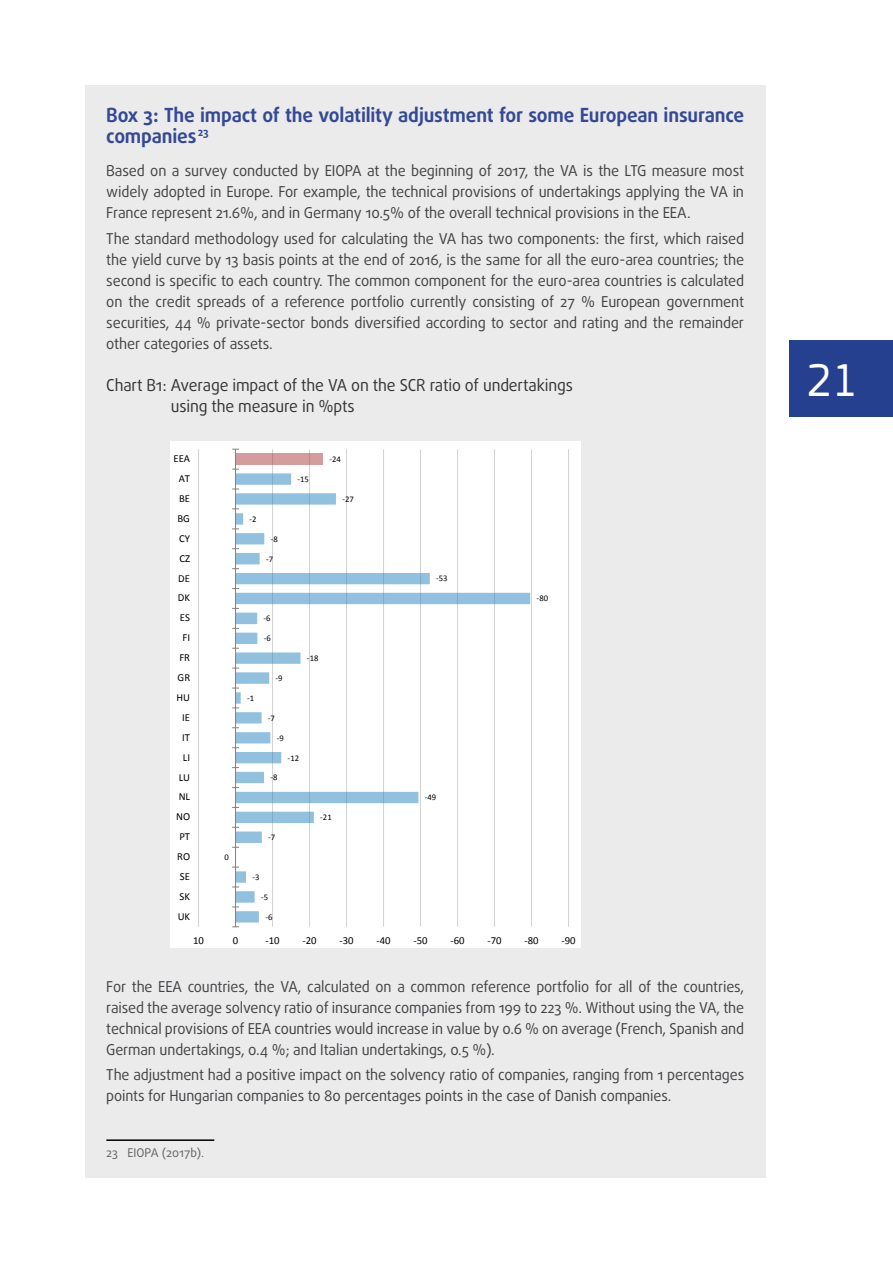
<style>
.page{position:relative;width:893px;height:1263px;background:#fff}
.page>*{position:absolute;margin:0;border:0;box-sizing:border-box;transform-origin:0 0}
.t1{font:48px "EC Square Sans Pro";color:#fff;scale:.95 1}
.Main_text{font:700 19.5px/21px "Daxline Pro";letter-spacing:-.01em;color:#344994}
.Box_Subtitle{font:16.5px/21px "Daxline Pro";letter-spacing:-.01em;color:#333334;scale:.96 1}
.Box_inside_main{font:15px/21px "Daxline Pro";letter-spacing:-.01em;color:#414042;text-align:justify}
.Box_inside_main-2{font:15px/21px "Daxline Pro";letter-spacing:-.01em;color:#414042;text-align:justify;scale:.96 1}
.Footnote{font:12px "Daxline Pro";color:#636466}
.t2{font:10.65px "Calibri";color:#000}
.t3{font:8.7px "Calibri";color:#000}
</style>
<div class="page">
<div style="left:789px;top:340px;width:104px;height:77px;background:#25408f"></div>
<div style="left:85px;top:85px;width:680px;height:1093px;background:#ebebec"></div>
<svg style="left:170px;top:441px;width:410px;height:507px;background:#f5f8fa"></svg>
<hr style="left:106px;top:1139px;width:108px;height:2px;background:#000">
<p class="Main_text" style="left:106px;top:104px;width:639px">Box 3: The impact of the volatility adjustment for some European insurance companies <sup>23</sup></p>
<p class="Box_inside_main" style="left:106px;top:161px;width:639px">Based on a survey conducted by EIOPA at the beginning of 2017, the VA is the LTG measure most widely adopted in Europe. For example, the technical provisions of undertakings applying the VA in France represent 21.6%, and in Germany 10.5% of the overall technical provisions in the EEA.</p>
<p class="Box_inside_main" style="left:106px;top:228px;width:639px">The standard methodology used for calculating the VA has two components: the first, which raised the yield curve by 13 basis points at the end of 2016, is the same for all the euro-area countries; the second is specific to each country. The common component for the euro-area countries is calculated on the credit spreads of a reference portfolio currently consisting of 27 % European government securities, 44 % private-sector bonds diversified according to sector and rating and the remainder other categories of assets.</p>
<p class="Box_Subtitle" style="left:171px;top:375px;width:420px;text-indent:-65px">Chart B1: Average impact of the VA on the SCR ratio of undertakings using the measure in %pts</p>
<p class="t2" style="left:173px;top:452px;width:18px">EEA</p>
<p class="t3" style="left:329px;top:454px;width:13px">-24</p>
<p class="t2" style="left:179px;top:472px;width:13px">AT</p>
<p class="t3" style="left:297px;top:474px;width:13px">-15</p>
<p class="t2" style="left:179px;top:492px;width:13px">BE</p>
<p class="t3" style="left:342px;top:493px;width:13px">-27</p>
<p class="t2" style="left:177px;top:512px;width:14px">BG</p>
<p class="t3" style="left:250px;top:513px;width:9px">-2</p>
<p class="t2" style="left:179px;top:531px;width:12px">CY</p>
<p class="t3" style="left:271px;top:533px;width:9px">-8</p>
<p class="t2" style="left:179px;top:551px;width:12px">CZ</p>
<p class="t3" style="left:266px;top:553px;width:9px">-7</p>
<p class="t2" style="left:178px;top:571px;width:13px">DE</p>
<p class="t3" style="left:436px;top:573px;width:13px">-53</p>
<p class="t2" style="left:178px;top:591px;width:14px">DK</p>
<p class="t3" style="left:537px;top:593px;width:13px">-80</p>
<p class="t2" style="left:180px;top:611px;width:12px">ES</p>
<p class="t3" style="left:264px;top:613px;width:9px">-6</p>
<p class="t2" style="left:182px;top:631px;width:9px">FI</p>
<p class="t3" style="left:264px;top:633px;width:9px">-6</p>
<p class="t2" style="left:179px;top:651px;width:12px">FR</p>
<p class="t3" style="left:307px;top:653px;width:13px">-18</p>
<p class="t2" style="left:178px;top:671px;width:14px">GR</p>
<p class="t3" style="left:276px;top:672px;width:9px">-9</p>
<p class="t2" style="left:177px;top:691px;width:15px">HU</p>
<p class="t3" style="left:247px;top:692px;width:9px">-1</p>
<p class="t2" style="left:182px;top:711px;width:9px">IE</p>
<p class="t3" style="left:268px;top:712px;width:9px">-7</p>
<p class="t2" style="left:182px;top:730px;width:9px">IT</p>
<p class="t3" style="left:277px;top:732px;width:9px">-9</p>
<p class="t2" style="left:183px;top:750px;width:9px">LI</p>
<p class="t3" style="left:288px;top:752px;width:13px">-12</p>
<p class="t2" style="left:179px;top:770px;width:13px">LU</p>
<p class="t3" style="left:270px;top:772px;width:9px">-8</p>
<p class="t2" style="left:179px;top:790px;width:13px">NL</p>
<p class="t3" style="left:425px;top:792px;width:13px">-49</p>
<p class="t2" style="left:176px;top:810px;width:16px">NO</p>
<p class="t3" style="left:320px;top:812px;width:13px">-21</p>
<p class="t2" style="left:179px;top:830px;width:12px">PT</p>
<p class="t3" style="left:268px;top:832px;width:9px">-7</p>
<p class="t2" style="left:177px;top:850px;width:14px">RO</p>
<p class="t3" style="left:224px;top:852px;width:6px">0</p>
<p class="t2" style="left:180px;top:870px;width:12px">SE</p>
<p class="t3" style="left:252px;top:871px;width:9px">-3</p>
<p class="t2" style="left:180px;top:890px;width:12px">SK</p>
<p class="t3" style="left:261px;top:891px;width:9px">-5</p>
<p class="t2" style="left:178px;top:910px;width:14px">UK</p>
<p class="t3" style="left:265px;top:911px;width:9px">-6</p>
<p class="t2" style="left:193px;top:933px;width:12px">10</p>
<p class="t2" style="left:233px;top:933px;width:7px">0</p>
<p class="t2" style="left:265px;top:933px;width:16px">-10</p>
<p class="t2" style="left:302px;top:933px;width:16px">-20</p>
<p class="t2" style="left:339px;top:933px;width:16px">-30</p>
<p class="t2" style="left:376px;top:933px;width:16px">-40</p>
<p class="t2" style="left:413px;top:933px;width:16px">-50</p>
<p class="t2" style="left:450px;top:933px;width:16px">-60</p>
<p class="t2" style="left:487px;top:933px;width:16px">-70</p>
<p class="t2" style="left:524px;top:933px;width:16px">-80</p>
<p class="t2" style="left:561px;top:933px;width:16px">-90</p>
<p class="Box_inside_main-2" style="left:106px;top:976px;width:666px">For the EEA countries, the VA, calculated on a common reference portfolio for all of the countries, raised the average solvency ratio of insurance companies from 199 to 223 %. Without using the VA, the technical provisions of EEA countries would increase in value by 0.6 % on average (French, Spanish and German undertakings, 0.4 %; and Italian undertakings, 0.5 %).</p>
<p class="Box_inside_main-2" style="left:106px;top:1064px;width:666px">The adjustment had a positive impact on the solvency ratio of companies, ranging from 1 percentages points for Hungarian companies to 80 percentages points in the case of Danish companies.</p>
<p class="Footnote" style="left:106px;top:1144px;width:99px">23 EIOPA (2017b).</p>
<h1 class="t1" style="left:807px;top:353px;width:55px">21</h1>
</div>
